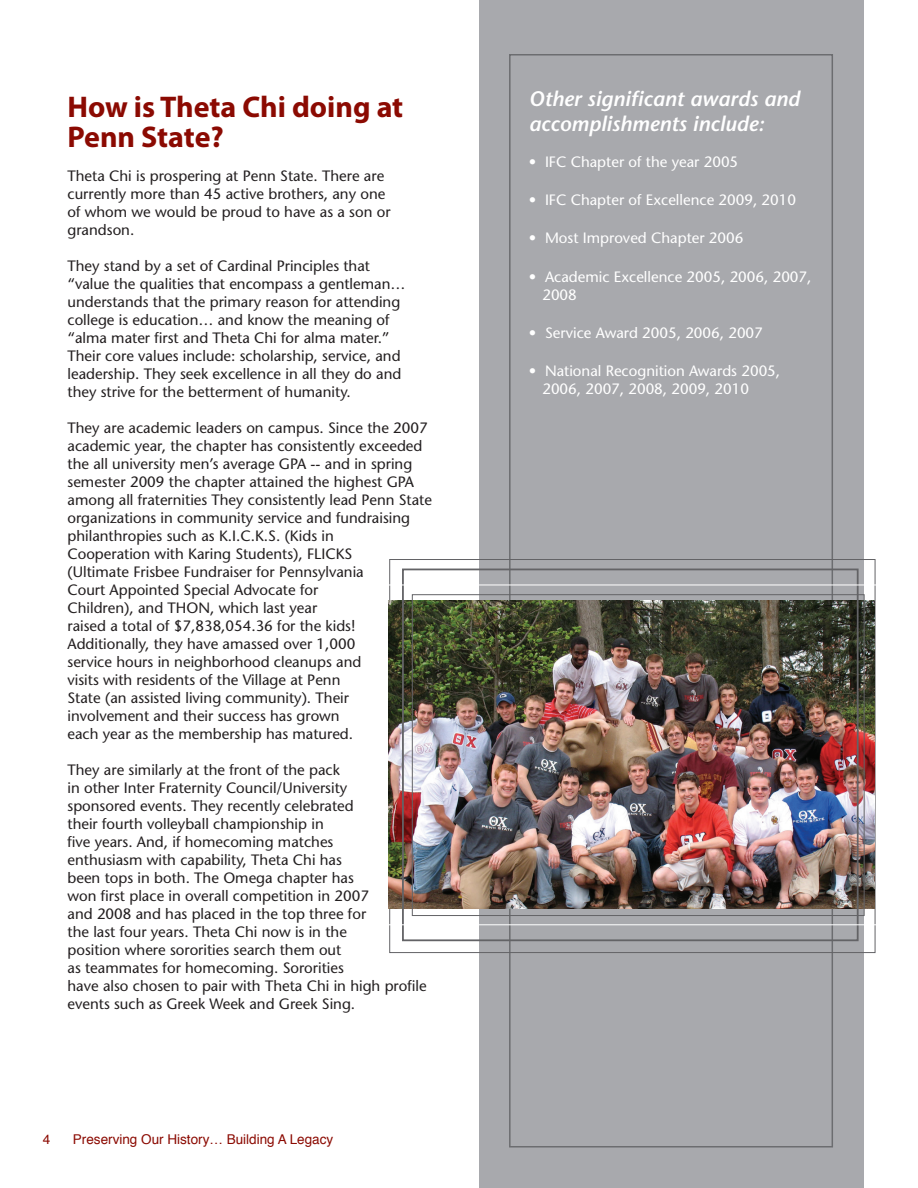
<style>
.page{position:relative;width:918px;height:1188px;background:#fff}
.page>*{position:absolute;margin:0;border:0;box-sizing:border-box;transform-origin:0 0}
.t1{font:700 30px/30px "Myriad Pro";color:#8b0a02}
.t2{font:italic 600 21px/25.2px "Stone Sans";color:#fff}
.t3{font:15px/18px "Stone Sans";color:#231f20}
.t4{font:15px/18px "Stone Sans";color:#fff}
.t5{font:13.5px "Helvetica";color:#8b0a02}
</style>
<div class="page">
<div style="left:479px;top:0;width:384px;height:1188px;background:#a8a9ad"></div>
<img style="left:389px;top:600px;width:486px;height:309px">
<div style="left:402px;top:569px;width:457px;height:372px;border:2px solid #636366"></div>
<div style="left:412px;top:594px;width:452px;height:322px;border:1px solid #636366"></div>
<h1 class="t1" style="left:68px;top:91px;width:337px">How is Theta Chi doing at<br>Penn State?</h1>
<p class="t3" style="left:68px;top:167px;width:325px">Theta Chi is prospering at Penn State. There are currently more than 45 active brothers, any one of whom we would be proud to have as a son or grandson.</p>
<p class="t3" style="left:68px;top:257px;width:340px">They stand by a set of Cardinal Principles that “value the qualities that encompass a gentleman… understands that the primary reason for attending college is education… and know the meaning of “alma mater first and Theta Chi for alma mater.” Their core values include: scholarship, service, and leadership. They seek excellence in all they do and they strive for the betterment of humanity.</p>
<p class="t3" style="left:68px;top:419px;width:366px">They are academic leaders on campus. Since the 2007 academic year, the chapter has consistently exceeded the all university men’s average GPA -- and in spring semester 2009 the chapter attained the highest GPA among all fraternities They consistently lead Penn State organizations in community service and fundraising philanthropies such as K.I.C.K.S. (Kids in<br>Cooperation with Karing Students), FLICKS<br>(Ultimate Frisbee Fundraiser for Pennsylvania<br>Court Appointed Special Advocate for<br>Children), and THON, which last year<br>raised a total of $7,838,054.36 for the kids!<br>Additionally, they have amassed over 1,000<br>service hours in neighborhood cleanups and<br>visits with residents of the Village at Penn<br>State (an assisted living community). Their involvement and their success has grown<br>each year as the membership has matured.</p>
<p class="t3" style="left:68px;top:761px;width:361px">They are similarly at the front of the pack<br>in other Inter Fraternity Council/University<br>sponsored events. They recently celebrated<br>their fourth volleyball championship in<br>five years. And, if homecoming matches<br>enthusiasm with capability, Theta Chi has<br>been tops in both. The Omega chapter has<br>won first place in overall competition in 2007<br>and 2008 and has placed in the top three for<br>the last four years. Theta Chi now is in the<br>position where sororities search them out<br>as teammates for homecoming. Sororities<br>have also chosen to pair with Theta Chi in high profile events such as Greek Week and Greek Sing.</p>
<p class="t5" style="left:43px;top:1129px;width:9px">4</p>
<p class="t5" style="left:73px;top:1129px;width:262px">Preserving Our History… Building A Legacy</p>
<h2 class="t2" style="left:529px;top:86px;width:273px">Other significant awards and accomplishments include:</h2>
<p class="t4" style="left:529px;top:153px;width:211px">• IFC Chapter of the year 2005</p>
<p class="t4" style="left:529px;top:191px;width:269px">• IFC Chapter of Excellence 2009, 2010</p>
<p class="t4" style="left:529px;top:229px;width:216px">• Most Improved Chapter 2006</p>
<p class="t4" style="left:542px;top:267px;width:271px;text-indent:-14px">• Academic Excellence 2005, 2006, 2007,<br>2008</p>
<p class="t4" style="left:529px;top:324px;width:235px">• Service Award 2005, 2006, 2007</p>
<p class="t4" style="left:542px;top:362px;width:239px;text-indent:-14px">• National Recognition Awards 2005,<br>2006, 2007, 2008, 2009, 2010</p>
</div>
